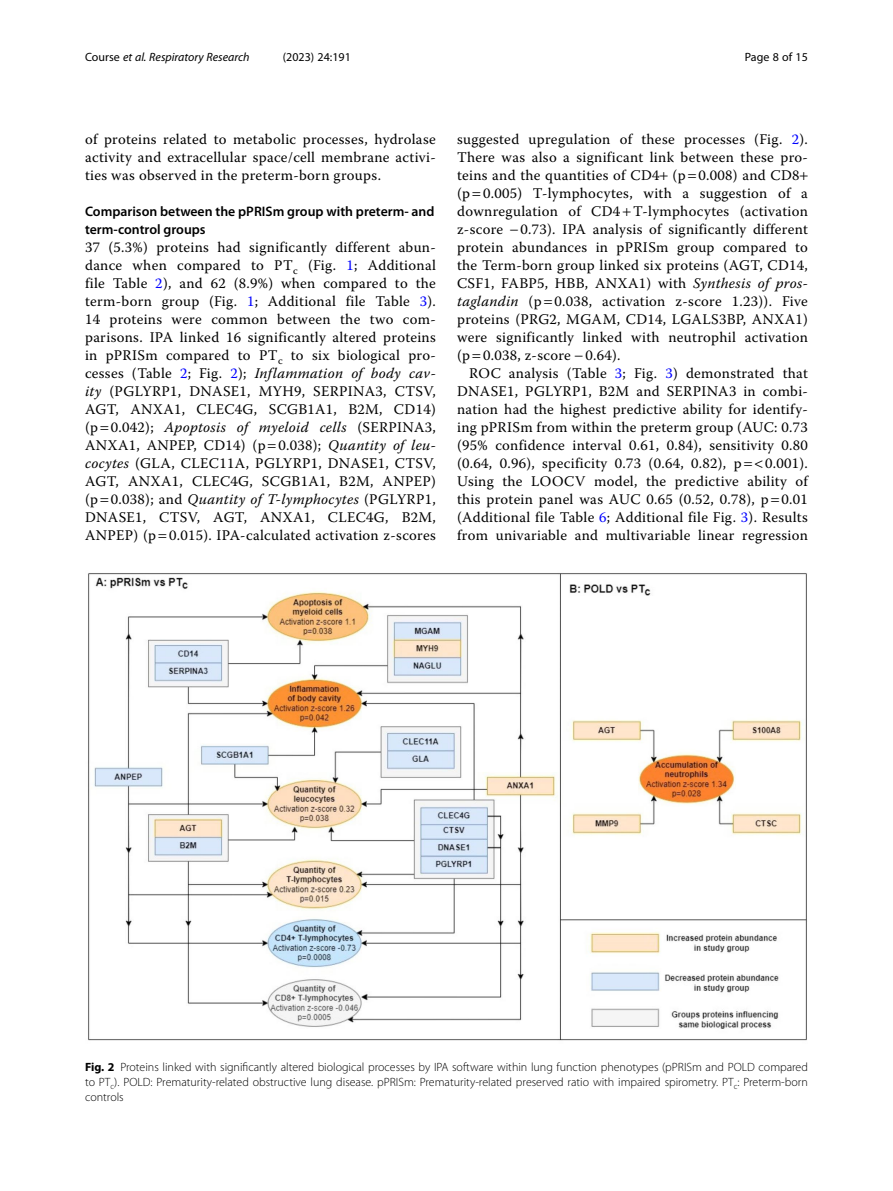
<style>
.page{position:relative;width:893px;height:1191px;background:#fff}
.page>*{position:absolute;margin:0;border:0;box-sizing:border-box;transform-origin:0 0}
.Body_Text{font:14.7px/18px "Warnock Pro";letter-spacing:.02em;color:#000;text-align:justify}
.Body_Text_Indent{font:14.7px/18px "Warnock Pro";letter-spacing:.02em;color:#000;text-align:justify}
.Head_2{font:600 13.8px/18px "Myriad Pro";color:#000}
.Figure_Caption{font:300 12px/15px "Myriad Pro";color:#000;text-align:justify}
.t1{font:italic 12px "Myriad Pro";color:#000}
.t2{font:12px "Myriad Pro";color:#000}
.s1{font-style:normal}
.s2{color:#00f}
.s3{font-style:italic}
.s4{font-weight:700}
</style>
<div class="page">
<img style="left:88px;top:573px;width:719px;height:468px">
<p class="t1" style="left:85px;top:50px;width:166px"><span class="s1">Course</span> et al. Respiratory Research</p>
<p class="t2" style="left:283px;top:50px;width:70px">(2023) 24:191</p>
<p class="t2" style="left:745px;top:50px;width:65px">Page 8 of 15</p>
<p class="Body_Text" style="left:85px;top:130px;width:352px">of proteins related to metabolic processes, hydrolase activity and extracellular space/cell membrane activi&shy;ties was observed in the preterm-born groups.</p>
<p class="Head_2" style="left:85px;top:202px;width:351px">Comparison between the pPRISm group with preterm- and term-control groups</p>
<p class="Body_Text" style="left:85px;top:238px;width:352px">37 (5.3%) proteins had significantly different abun&shy;dance when compared to PT<sub>c</sub> (Fig. <span class="s2">1</span>; Additional file Table <span class="s2">2</span>), and 62 (8.9%) when compared to the term-born group (Fig. <span class="s2">1</span>; Additional file Table <span class="s2">3</span>).<br>14 proteins were common between the two com&shy;parisons. IPA linked 16 significantly altered proteins in pPRISm compared to PT<sub>c</sub> to six biological pro&shy;cesses (Table <span class="s2">2</span>; Fig. <span class="s2">2</span>); <span class="s3">Inflammation of body cav&shy;ity</span> (PGLYRP1, DNASE1, MYH9, SERPINA3, CTSV, AGT, ANXA1, CLEC4G, SCGB1A1, B2M, CD14) (p 0.042); <span class="s3">Apoptosis of myeloid cells</span> (SERPINA3, ANXA1, ANPEP, CD14) (p 0.038); <span class="s3">Quantity of leu&shy;cocytes</span> (GLA, CLEC11A, PGLYRP1, DNASE1, CTSV, AGT, ANXA1, CLEC4G, SCGB1A1, B2M, ANPEP) (p 0.038); and <span class="s3">Quantity of T-lymphocytes</span> (PGLYRP1, DNASE1, CTSV, AGT, ANXA1, CLEC4G, B2M, ANPEP) (p 0.015). IPA-calculated activation z-scores</p>
<p class="Body_Text" style="left:457px;top:130px;width:352px;text-align:left">suggested upregulation of these processes (Fig. <span class="s2">2</span>).<br>There was also a significant link between these pro&shy;teins and the quantities of CD4 (p 0.008) and CD8 (p 0.005) T-lymphocytes, with a suggestion of a downregulation of CD4 T-lymphocytes (activation z-score − 0.73). IPA analysis of significantly different protein abundances in pPRISm group compared to the Term-born group linked six proteins (AGT, CD14, CSF1, FABP5, HBB, ANXA1) with <span class="s3">Synthesis of pros&shy;taglandin</span> (p 0.038, activation z-score 1.23)). Five proteins (PRG2, MGAM, CD14, LGALS3BP, ANXA1) were significantly linked with neutrophil activation (p 0.038, z-score − 0.64).</p>
<p class="Body_Text_Indent" style="left:457px;top:364px;width:352px;text-indent:12px">ROC analysis (Table <span class="s2">3</span>; Fig. <span class="s2">3</span>) demonstrated that DNASE1, PGLYRP1, B2M and SERPINA3 in combi&shy;nation had the highest predictive ability for identify&shy;ing pPRISm from within the preterm group (AUC: 0.73 (95% confidence interval 0.61, 0.84), sensitivity 0.80 (0.64, 0.96), specificity 0.73 (0.64, 0.82), p</p>
<p class="Body_Text_Indent" style="left:457px;top:454px;width:352px;text-indent:308px">0.001).<br>Using the LOOCV model, the predictive ability of this protein panel was AUC 0.65 (0.52, 0.78), p 0.01 (Additional file Table <span class="s2">6</span>; Additional file Fig. <span class="s2">3</span>). Results from univariable and multivariable linear regression</p>
<p class="Figure_Caption" style="left:85px;top:1059px;width:724px"><span class="s4">Fig. 2</span> Proteins linked with significantly altered biological processes by IPA software within lung function phenotypes (pPRISm and POLD compared to PT<sub>c</sub>). POLD: Prematurity-related obstructive lung disease. pPRISm: Prematurity-related preserved ratio with impaired spirometry. PT<sub>c</sub>: Preterm-born controls</p>
</div>
